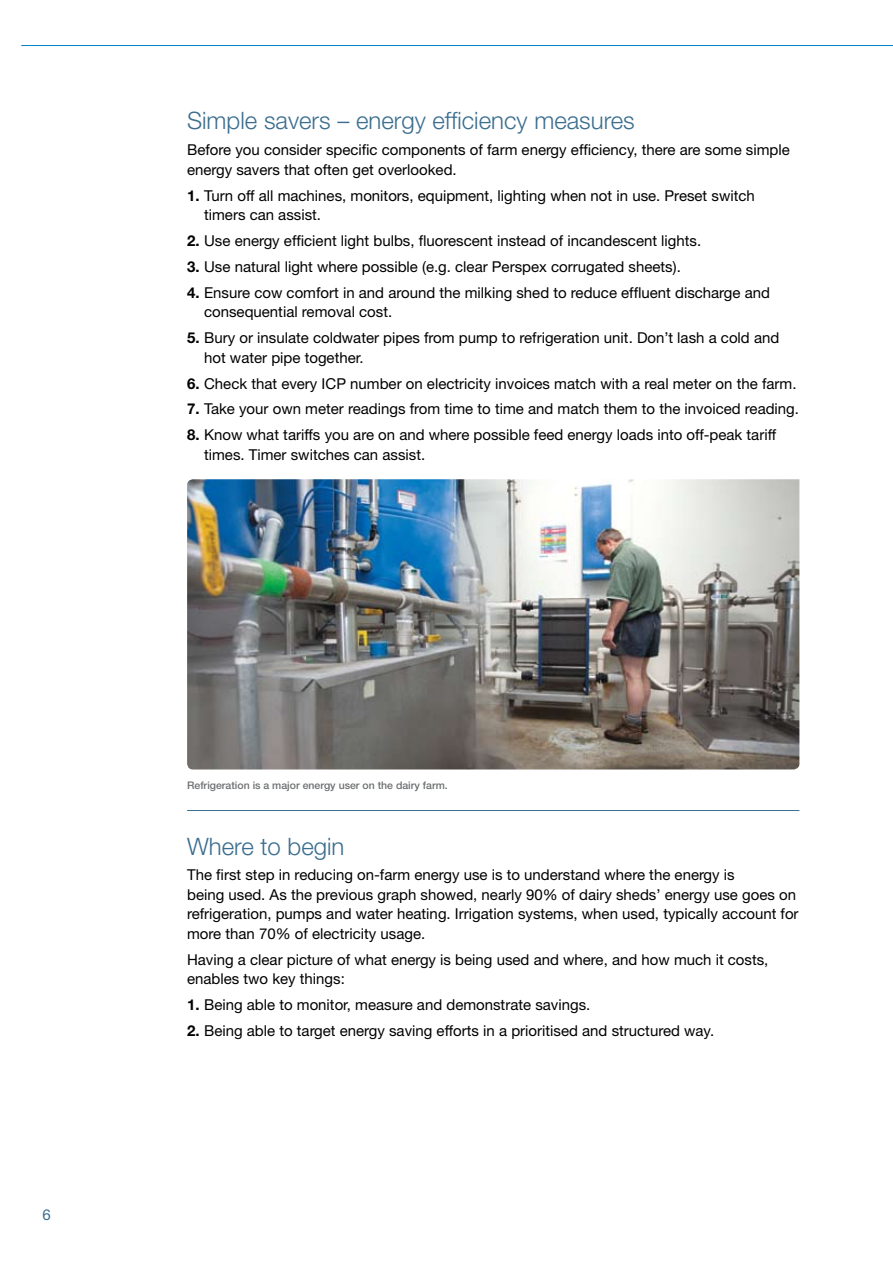
<style>
.page{position:relative;width:893px;height:1263px;background:#fff}
.page>*{position:absolute;margin:0;border:0;box-sizing:border-box;transform-origin:0 0}
.t1{font:300 24px "Helvetica Neue LT";color:#3b6e8f}
.t2{font:15px/19.5px "Helvetica Neue LT";color:#000}
.t3{font:15px "Helvetica Neue LT";color:#3b6e8f}
.t4{font:500 10.5px "Helvetica Neue LT";color:#6d6f71}
.s1{font-weight:700}
</style>
<div class="page">
<hr style="left:21px;top:45px;width:872px;height:1px;background:#0081c6">
<hr style="left:187px;top:810px;width:612px;height:1px;background:#3b6e8f">
<img style="left:187px;top:479px;width:612px;height:290px">
<p class="t3" style="left:43px;top:1206px;width:10px">6</p>
<h1 class="t1" style="left:187px;top:106px;width:449px">Simple savers – energy efficiency measures</h1>
<p class="t2" style="left:187px;top:140px;width:604px">Before you consider specific components of farm energy efficiency, there are some simple energy savers that often get overlooked.</p>
<p class="t2" style="left:204px;top:185px;width:552px;text-indent:-17px"><span class="s1">1.</span> Turn off all machines, monitors, equipment, lighting when not in use. Preset switch timers can assist.</p>
<p class="t2" style="left:187px;top:231px;width:516px"><span class="s1">2.</span> Use energy efficient light bulbs, fluorescent instead of incandescent lights.</p>
<p class="t2" style="left:187px;top:257px;width:495px"><span class="s1">3.</span> Use natural light where possible (e.g. clear Perspex corrugated sheets).</p>
<p class="t2" style="left:204px;top:282px;width:567px;text-indent:-17px"><span class="s1">4.</span> Ensure cow comfort in and around the milking shed to reduce effluent discharge and consequential removal cost.</p>
<p class="t2" style="left:204px;top:328px;width:577px;text-indent:-17px"><span class="s1">5.</span> Bury or insulate coldwater pipes from pump to refrigeration unit. Don’t lash a cold and hot water pipe together.</p>
<p class="t2" style="left:187px;top:373px;width:611px"><span class="s1">6.</span> Check that every ICP number on electricity invoices match with a real meter on the farm.</p>
<p class="t2" style="left:187px;top:399px;width:613px"><span class="s1">7.</span> Take your own meter readings from time to time and match them to the invoiced reading.</p>
<p class="t2" style="left:204px;top:425px;width:574px;text-indent:-17px"><span class="s1">8.</span> Know what tariffs you are on and where possible feed energy loads into off-peak tariff times. Timer switches can assist.</p>
<p class="t4" style="left:187px;top:779px;width:262px">Refrigeration is a major energy user on the dairy farm.</p>
<h1 class="t1" style="left:187px;top:831px;width:159px">Where to begin</h1>
<p class="t2" style="left:187px;top:865px;width:613px">The first step in reducing on-farm energy use is to understand where the energy is<br>being used. As the previous graph showed, nearly 90% of dairy sheds’ energy use goes on refrigeration, pumps and water heating. Irrigation systems, when used, typically account for more than 70% of electricity usage.</p>
<p class="t2" style="left:187px;top:949px;width:583px">Having a clear picture of what energy is being used and where, and how much it costs, enables two key things:</p>
<p class="t2" style="left:187px;top:995px;width:405px"><span class="s1">1.</span> Being able to monitor, measure and demonstrate savings.</p>
<p class="t2" style="left:187px;top:1021px;width:529px"><span class="s1">2.</span> Being able to target energy saving efforts in a prioritised and structured way.</p>
</div>
